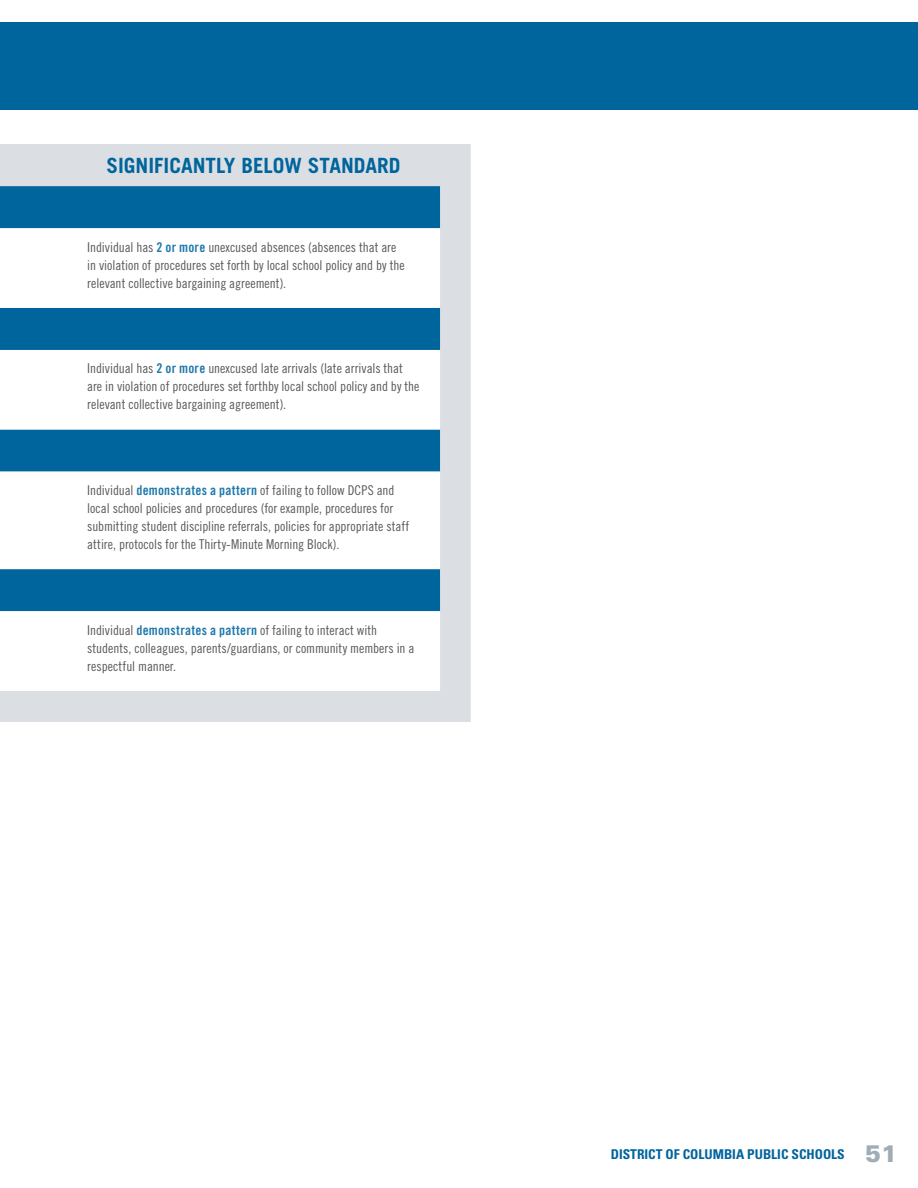
<style>
.page{position:relative;width:918px;height:1188px;background:#fff}
.page>*{position:absolute;margin:0;border:0;box-sizing:border-box;transform-origin:0 0}
.t1{font:700 21px "Trade Gothic LT Std";color:#00649d}
.t2{font:13.5px/18px "Trade Gothic LT Std Cn 18";color:#58595b}
.t3{font:700 condensed 13.5px "Univers LT Std";color:#00649d}
.s1{font-family:"Trade Gothic LT Std Bd Cn 20";color:#1e78ab}
.s2{font-weight:900;font-stretch:normal;font-size:24px;color:#a0adb7}
</style>
<div class="page">
<div style="left:0;top:144px;width:471px;height:578px;background:#dbdfe3"></div>
<div style="left:0;top:186px;width:440px;height:42px;background:#00649d"></div>
<svg style="left:0;top:228px;width:440px;height:463px"></svg>
<div style="left:0;top:23px;width:918px;height:87px;background:#00649d"></div>
<h1 class="t1" style="left:106px;top:152px;width:296px">SIG NIFICANTLY BELOW STANDARD</h1>
<p class="t2" style="left:87px;top:238px;width:319px">Individual has <span class="s1">2 or more</span> unexcused absences (absences that are in violation of procedures set forth by local school policy and by the relevant collective bargaining agreement).</p>
<p class="t2" style="left:87px;top:359px;width:334px">Individual has <span class="s1">2 or more</span> unexcused late arrivals (late arrivals that are in violation of procedures set forthby local school policy and by the relevant collective bargaining agreement).</p>
<p class="t2" style="left:87px;top:481px;width:324px">Individual <span class="s1">demonstrates a pattern</span> of failing to follow DCPS and local school policies and procedures (for example, procedures for submitting student discipline referrals, policies for appropriate staff attire, protocols for the Thirty-Minute Morning Block).</p>
<p class="t2" style="left:87px;top:621px;width:329px">Individual <span class="s1">demonstrates a pattern</span> of failing to interact with students, colleagues, parents/guardians, or community members in a respectful manner.</p>
<p class="t3" style="left:611px;top:1145px;width:288px">DISTRICT OF COLUMBIA PUBLIC SCHOOLS <span class="s2">51</span></p>
</div>
